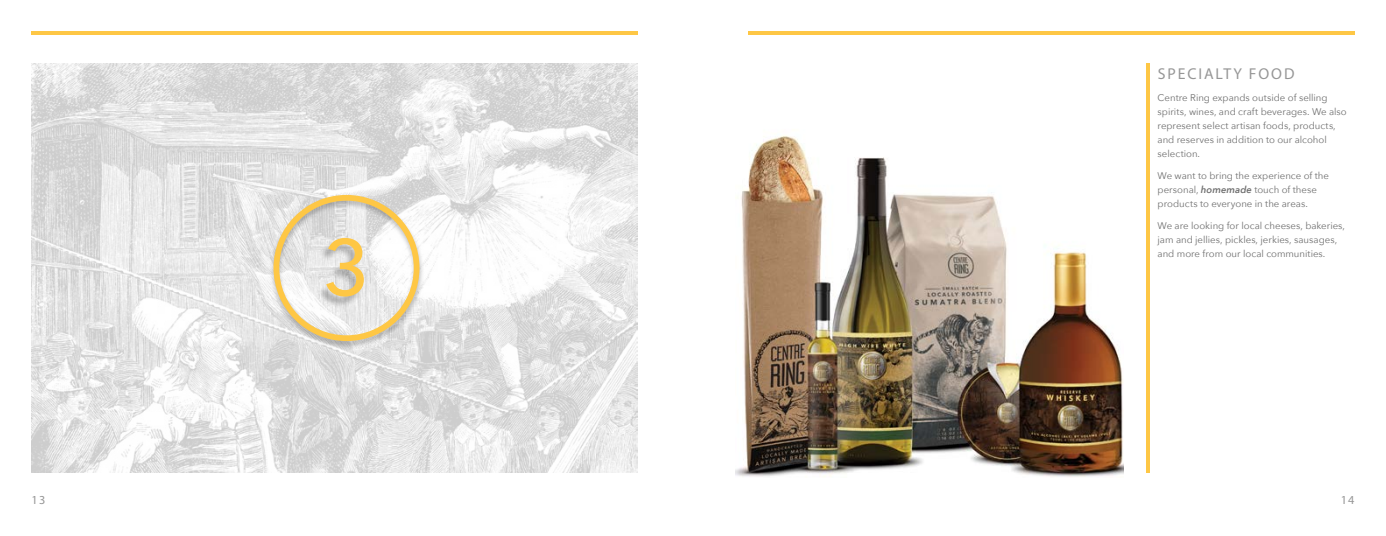
<style>
.page{position:relative;width:1386px;height:536px;background:#fff}
.page>*{position:absolute;margin:0;border:0;box-sizing:border-box;transform-origin:0 0}
.t1{font:500 78.75px "Avenir Next";color:#fec745}
.t2{font:15.75px "Myriad Pro";letter-spacing:.12em;color:#969696}
.t3{font:12.25px "Myriad Pro";color:#969696}
.t4{font:9.62px/14px "Avenir Next";color:#6f6f6f}
.s1{font-weight:600;font-style:italic}
</style>
<div class="page">
<hr style="left:748px;top:32px;width:606px;height:3px;background:#fec745">
<hr style="left:32px;top:32px;width:606px;height:3px;background:#fec745">
<hr style="left:1147px;top:63px;width:3px;height:409px;background:#fec745">
<img style="left:736px;top:135px;width:388px;height:342px">
<img style="left:32px;top:63px;width:606px;height:409px">
<div style="left:269px;top:194px;width:156px;height:156px;background:#000;opacity:.25"></div>
<svg style="left:274px;top:195px;width:145px;height:146px"></svg>
<div style="left:316px;top:240px;width:47px;height:67px;background:#000;opacity:.25"></div>
<h1 class="t1" style="left:323px;top:200px;width:48px">3</h1>
<h2 class="t2" style="left:1158px;top:64px;width:138px">SPECIALTY FOOD</h2>
<p class="t4" style="left:1158px;top:90px;width:191px">Centre Ring expands outside of selling spirits, wines, and craft beverages. We also represent select artisan foods, products, and reserves in addition to our alcohol selection.</p>
<p class="t4" style="left:1158px;top:168px;width:173px">We want to bring the experience of the personal, <span class="s1">homemade</span> touch of these products to everyone in the areas.</p>
<p class="t4" style="left:1158px;top:218px;width:189px">We are looking for local cheeses, bakeries, jam and jellies, pickles, jerkies, sausages, and more from our local communities.</p>
<p class="t3" style="left:32px;top:492px;width:15px">13</p>
<p class="t3" style="left:1341px;top:492px;width:15px">14</p>
</div>
